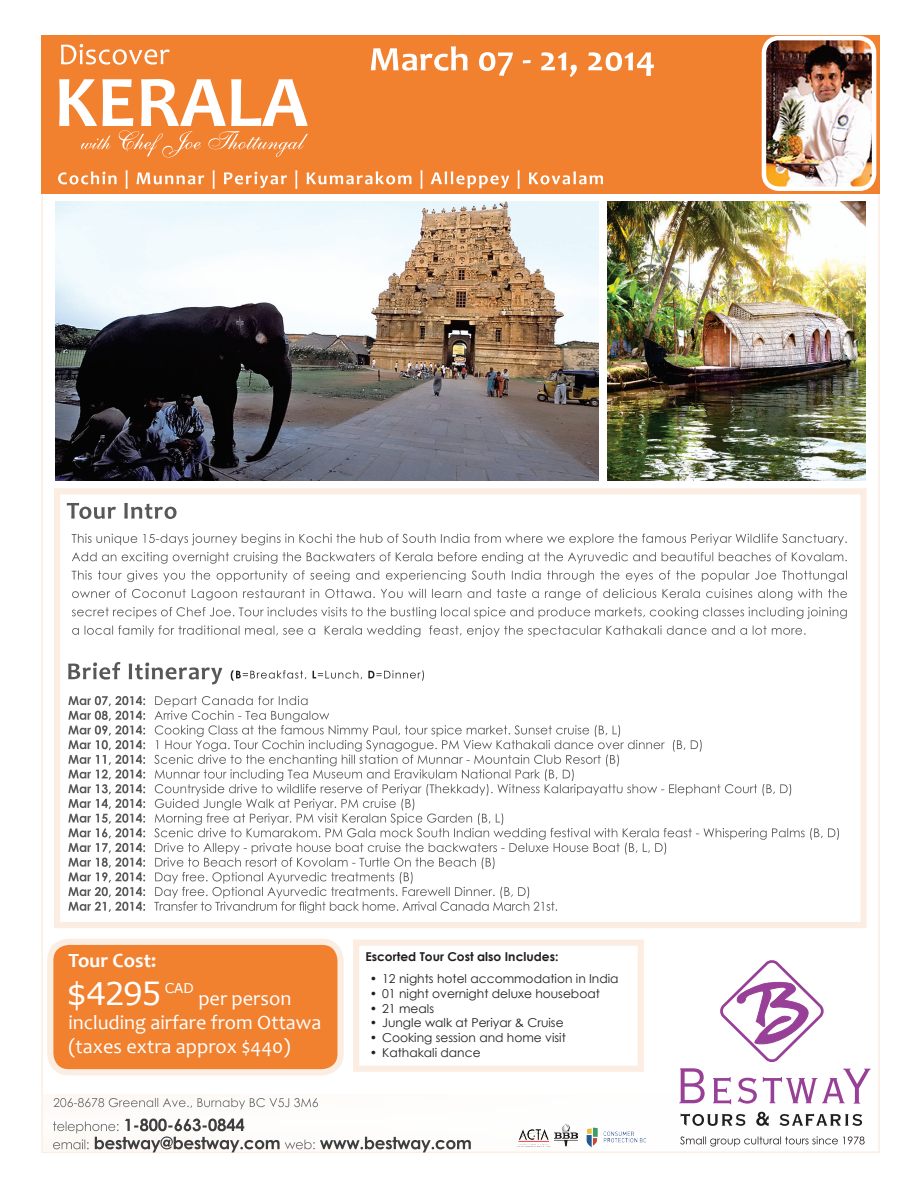
<style>
.page{position:relative;width:918px;height:1188px;background:#fff}
.page>*{position:absolute;margin:0;border:0;box-sizing:border-box;transform-origin:0 0}
.t1{font:31.2px "Verdana";color:#fff}
.t2{font:20.25px/24.3px "Candara";color:#fff}
.t3{font:700 20.25px "Candara";color:#fff}
.t4{font:13.5px "Verdana";color:#fff}
.t5{font:12.3px "Century Gothic";color:#231f20}
.t6{font:700 12.3px "Century Gothic";color:#231f20}
</style>
<div class="page">
<svg style="left:53px;top:1119px;width:418px;height:33px"></svg>
<div style="left:41px;top:35px;width:839px;height:158px;background:#f1802f"></div>
<svg style="left:61px;top:44px;width:109px;height:21px"></svg>
<svg style="left:53px;top:1098px;width:265px;height:11px"></svg>
<svg style="left:371px;top:46px;width:283px;height:31px"></svg>
<img style="left:56px;top:202px;width:543px;height:278px">
<svg style="left:58px;top:170px;width:545px;height:19px"></svg>
<img style="left:607px;top:202px;width:258px;height:278px">
<img style="left:764px;top:38px;width:110px;height:148px">
<div style="left:762px;top:36px;width:114px;height:155px;border:4px solid #fff;border-radius:15px"></div>
<div style="left:50px;top:942px;width:291px;height:130px;background:#f1802f;border-radius:19px"></div>
<div style="left:47px;top:939px;width:297px;height:136px;border:6px solid #fcede2;border-radius:19px"></div>
<div style="left:54px;top:488px;width:813px;height:440px;border:6px solid #fcede2"></div>
<svg style="left:68px;top:662px;width:154px;height:23px"></svg>
<svg style="left:67px;top:503px;width:110px;height:16px"></svg>
<svg style="left:154px;top:696px;width:685px;height:217px"></svg>
<svg style="left:72px;top:625px;width:734px;height:12px"></svg>
<svg style="left:72px;top:607px;width:775px;height:12px"></svg>
<svg style="left:72px;top:589px;width:775px;height:11px"></svg>
<svg style="left:72px;top:570px;width:775px;height:12px"></svg>
<svg style="left:72px;top:552px;width:775px;height:12px"></svg>
<svg style="left:72px;top:534px;width:775px;height:11px"></svg>
<svg style="left:68px;top:696px;width:77px;height:216px"></svg>
<svg style="left:681px;top:1114px;width:64px;height:12px"></svg>
<svg style="left:756px;top:1112px;width:13px;height:14px"></svg>
<svg style="left:780px;top:1114px;width:82px;height:12px"></svg>
<svg style="left:679px;top:1068px;width:26px;height:35px"></svg>
<svg style="left:713px;top:960px;width:158px;height:144px"></svg>
<svg style="left:231px;top:670px;width:193px;height:11px"></svg>
<img style="left:516px;top:1129px;width:35px;height:18px">
<img style="left:554px;top:1124px;width:23px;height:22px">
<img style="left:580px;top:1127px;width:75px;height:25px">
<div style="left:353px;top:940px;width:291px;height:132px;border:6px solid #fcede2"></div>
<svg style="left:59px;top:79px;width:249px;height:78px"></svg>
<svg style="left:680px;top:1136px;width:185px;height:11px"></svg>
<h2 class="t3" style="left:69px;top:948px;width:89px">Tour Cost:</h2>
<h1 class="t1" style="left:67px;top:972px;width:96px">$4295</h1>
<p class="t4" style="left:165px;top:979px;width:31px">CAD</p>
<h2 class="t2" style="left:68px;top:986px;width:254px;text-indent:130px">per person including airfare from Ottawa (taxes extra approx $440)</h2>
<p class="t6" style="left:365px;top:947px;width:195px">Escorted Tour Cost also Includes:</p>
<p class="t5" style="left:370px;top:970px;width:250px">• 12 nights hotel accommodation in India</p>
<p class="t5" style="left:370px;top:985px;width:231px">• 01 night overnight deluxe houseboat</p>
<p class="t5" style="left:370px;top:1000px;width:66px">• 21 meals</p>
<p class="t5" style="left:370px;top:1014px;width:195px">• Jungle walk at Periyar &amp; Cruise</p>
<p class="t5" style="left:370px;top:1029px;width:197px">• Cooking session and home visit</p>
<p class="t5" style="left:370px;top:1044px;width:112px">• Kathakali dance</p>
</div>
